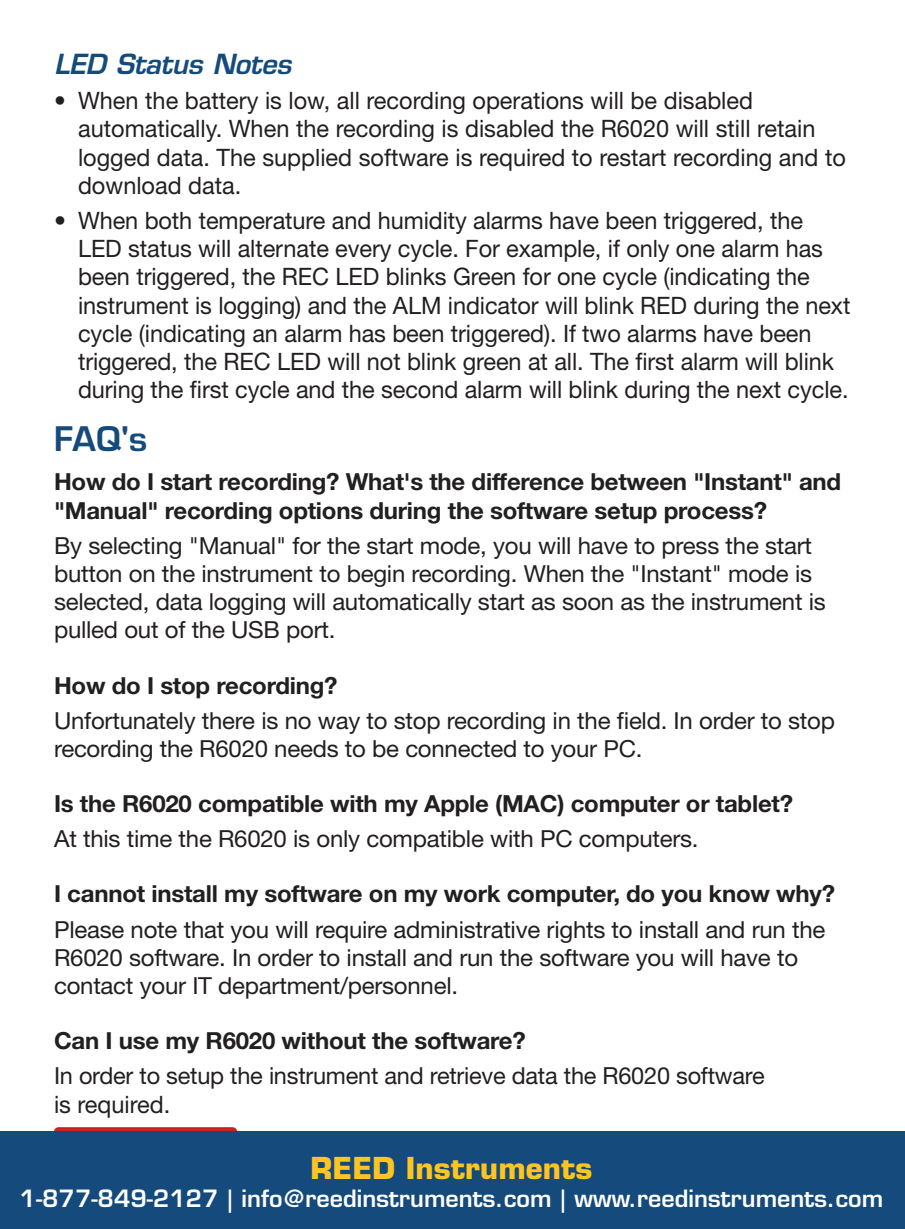
<style>
.page{position:relative;width:905px;height:1229px;background:#fff}
.page>*{position:absolute;margin:0;border:0;box-sizing:border-box;transform-origin:0 0}
.t1{font:600 33px "Eurostile LT Std";color:#144a7c}
.t2{font:700 29.4px "Eurostile LT Std";color:#fec422}
.t3{font:italic 600 27px "Eurostile LT Std";letter-spacing:-.01em;color:#144a7c}
.t4{font:24px/28.2px "Helvetica Neue LT Std";letter-spacing:-.005em;color:#231f20}
.t5{font:23.4px/28.2px "Helvetica Neue LT Std";letter-spacing:-.01em;color:#231f20}
.t6{font:700 23.4px/28.2px "Helvetica Neue LT Std";letter-spacing:-.01em;color:#231f20}
.t7{font:600 23.4px "Eurostile LT Std";color:#fff}
</style>
<div class="page">
<div style="left:54px;top:1127px;width:183px;height:47px;background:#d01e25;border-radius:5px"></div>
<div style="left:0;top:1131px;width:904px;height:97px;background:#144a7c"></div>
<p class="t3" style="left:54px;top:47px;width:239px">LED Status Notes</p>
<p class="t4" style="left:78px;top:86px;width:769px;text-indent:-24px">• When the battery is low, all recording operations will be disabled automatically. When the recording is disabled the R6020 will still retain logged data. The supplied software is required to restart recording and to download data.</p>
<p class="t4" style="left:78px;top:206px;width:773px;text-indent:-24px">• When both temperature and humidity alarms have been triggered, the LED status will alternate every cycle. For example, if only one alarm has been triggered, the REC LED blinks Green for one cycle (indicating the instrument is logging) and the ALM indicator will blink RED during the next cycle (indicating an alarm has been triggered). If two alarms have been triggered, the REC LED will not blink green at all. The first alarm will blink during the first cycle and the second alarm will blink during the next cycle.</p>
<h1 class="t1" style="left:54px;top:418px;width:95px">FAQ's</h1>
<p class="t6" style="left:54px;top:467px;width:788px">How do I start recording? What's the difference between "Instant" and "Manual" recording options during the software setup process?</p>
<p class="t5" style="left:54px;top:531px;width:773px">By selecting "Manual" for the start mode, you will have to press the start button on the instrument to begin recording. When the "Instant" mode is selected, data logging will automatically start as soon as the instrument is pulled out of the USB port.</p>
<p class="t6" style="left:54px;top:670px;width:285px">How do I stop recording?</p>
<p class="t5" style="left:54px;top:706px;width:782px">Unfortunately there is no way to stop recording in the field. In order to stop recording the R6020 needs to be connected to your PC.</p>
<p class="t6" style="left:54px;top:789px;width:740px">Is the R6020 compatible with my Apple (MAC) computer or tablet?</p>
<p class="t5" style="left:54px;top:824px;width:646px">At this time the R6020 is only compatible with PC computers.</p>
<p class="t6" style="left:54px;top:879px;width:782px">I cannot install my software on my work computer, do you know why?</p>
<p class="t5" style="left:54px;top:915px;width:772px">Please note that you will require administrative rights to install and run the<br>R6020 software. In order to install and run the software you will have to contact your IT department/personnel.</p>
<p class="t6" style="left:54px;top:1026px;width:473px">Can I use my R6020 without the software?</p>
<p class="t5" style="left:54px;top:1061px;width:712px">In order to setup the instrument and retrieve data the R6020 software</p>
<p class="t4" style="left:54px;top:1089px;width:118px">is required.</p>
<p class="t2" style="left:310px;top:1149px;width:283px">REED Instruments</p>
<p class="t7" style="left:20px;top:1183px;width:865px">1-877-849-2127 | info@reedinstruments.com | www.reedinstruments.com</p>
</div>
